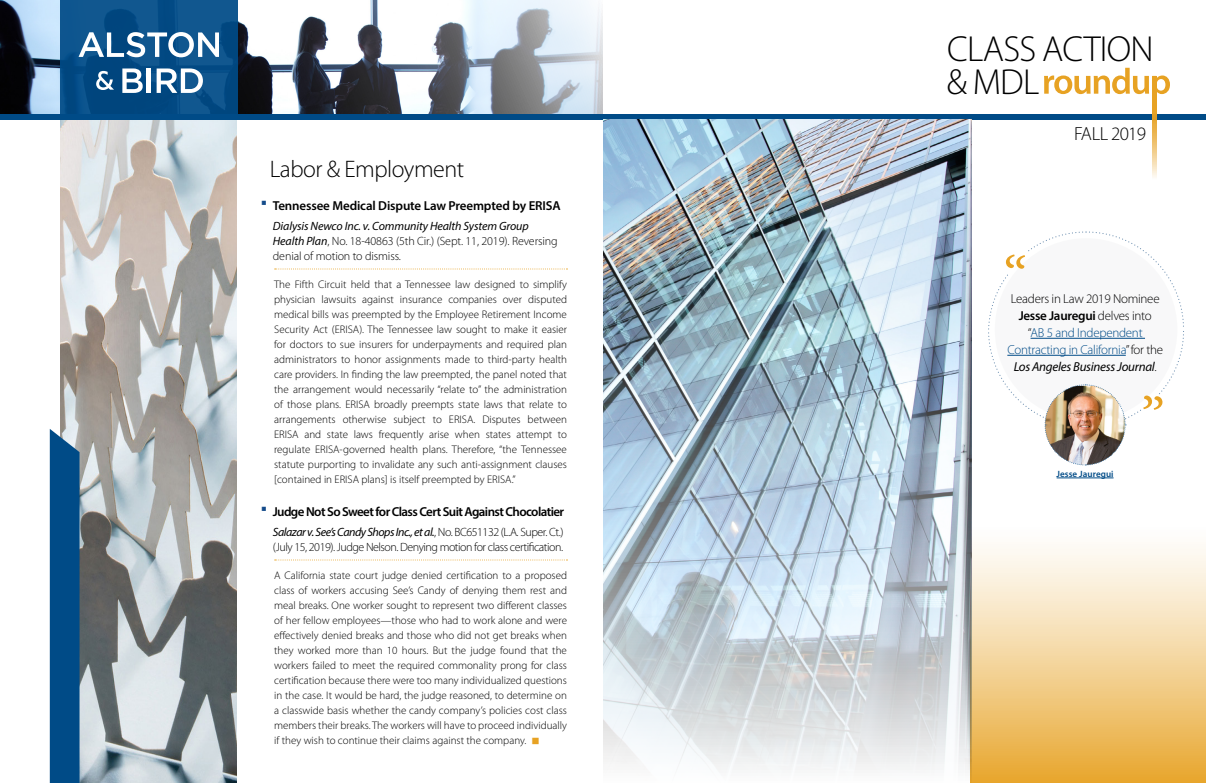
<style>
.page{position:relative;width:1206px;height:783px;background:#fff}
.page>*{position:absolute;margin:0;border:0;box-sizing:border-box;transform-origin:0 0}
.t1{font:300 36.3px/33.1px "Myriad Pro";letter-spacing:-.02em;color:#000}
.t2{font:300 24px "Myriad Pro";letter-spacing:-.02em;color:#000}
.t3{font:300 19px "Myriad Pro";letter-spacing:-.04em;color:#000}
.t4{font:300 13px/17px "Myriad Pro";letter-spacing:-.02em;color:#000;text-align:center}
.t5{font:600 13px "Myriad Pro";letter-spacing:-.045em;color:#000}
.t6{font:600 13px "Myriad Pro";letter-spacing:-.01em;color:#000}
.t7{font:300 12px/15px "Myriad Pro";letter-spacing:-.015em;color:#000}
.t8{font:300 12px/15px "Myriad Pro";letter-spacing:-.04em;color:#000}
.t9{font:300 11px/15px "Myriad Pro";color:#000;text-align:justify}
.t10{font:600 9.1px "Myriad Pro";letter-spacing:.005em;color:#004b87}
.s1{font-weight:400;font-style:italic}
.s2{color:#e7a223}
.s3{font-weight:600}
.s4{color:#004b87}
</style>
<div class="page">
<img style="left:60px;top:120px;width:177px;height:663px">
<img style="left:0;top:0;width:603px;height:114px">
<div style="left:0;top:114px;width:634px;height:6px;background:#004b87"></div>
<div style="left:630px;top:114px;width:576px;height:6px;background:#004b87"></div>
<div style="left:50px;top:429px;width:30px;height:354px;background:#004b87"></div>
<svg style="left:1152px;top:101px;width:5px;height:77px"></svg>
<svg style="left:1044px;top:68px;width:126px;height:33px"></svg>
<div style="left:60px;top:0;width:177px;height:119px;background:linear-gradient(to right,#074d86,#0d538b)"></div>
<svg style="left:79px;top:32px;width:140px;height:25px"></svg>
<svg style="left:96px;top:71px;width:18px;height:19px"></svg>
<svg style="left:122px;top:69px;width:21px;height:24px"></svg>
<hr style="left:147px;top:69px;width:4px;height:24px;background:#fff">
<svg style="left:157px;top:69px;width:46px;height:24px"></svg>
<svg style="left:972px;top:477px;width:234px;height:306px"></svg>
<img style="left:603px;top:120px;width:369px;height:650px">
<svg style="left:275px;top:268px;width:292px;height:2px"></svg>
<svg style="left:275px;top:560px;width:292px;height:1px"></svg>
<img style="left:961px;top:207px;width:1px;height:563px">
<img style="left:962px;top:207px;width:10px;height:576px">
<hr style="left:1057px;top:478px;width:57px;height:1px;background:#004b87">
<svg style="left:988px;top:231px;width:196px;height:235px"></svg>
<h2 class="t2" style="left:270px;top:155px;width:196px">Labor &amp; Employment</h2>
<p class="t6" style="left:273px;top:197px;width:290px">Tennessee Medical Dispute Law Preempted by ERISA</p>
<p class="t7" style="left:273px;top:218px;width:286px"><span class="s1">Dialysis Newco Inc. v. Community Health System Group<br>Health Plan</span>, No. 18-40863 (5th Cir.) (Sept. 11, 2019). Reversing denial of motion to dismiss.</p>
<p class="t9" style="left:274px;top:277px;width:294px">The Fifth Circuit held that a Tennessee law designed to simplify physician lawsuits against insurance companies over disputed medical bills was preempted by the Employee Retirement Income Security Act (ERISA). The Tennessee law sought to make it easier for doctors to sue insurers for underpayments and required plan administrators to honor assignments made to third-party health care providers. In finding the law preempted, the panel noted that the arrangement would necessarily “relate to” the administration of those plans. ERISA broadly preempts state laws that relate to arrangements otherwise subject to ERISA. Disputes between ERISA and state laws frequently arise when states attempt to regulate ERISA-governed health plans. Therefore, “the Tennessee statute purporting to invalidate any such anti-assignment clauses [contained in ERISA plans] is itself preempted by ERISA.”</p>
<p class="t5" style="left:273px;top:503px;width:293px">Judge Not So Sweet for Class Cert Suit Against Chocolatier</p>
<p class="t8" style="left:273px;top:524px;width:292px"><span class="s1">Salazar v. See’s Candy Shops Inc., et al.</span>, No. BC651132 (L.A. Super. Ct.) (July 15, 2019). Judge Nelson. Denying motion for class certification.</p>
<p class="t9" style="left:274px;top:568px;width:294px">A California state court judge denied certification to a proposed class of workers accusing See’s Candy of denying them rest and meal breaks. One worker sought to represent two different classes of her fellow employees—those who had to work alone and were effectively denied breaks and those who did not get breaks when they worked more than 10 hours. But the judge found that the workers failed to meet the required commonality prong for class certification because there were too many individualized questions in the case. It would be hard, the judge reasoned, to determine on a classwide basis whether the candy company’s policies cost class members their breaks. The workers will have to proceed individually if they wish to continue their claims against the company. <span class="s2">■</span></p>
<h1 class="t1" style="left:947px;top:32px;width:208px">CLASS ACTION &amp; MDL</h1>
<h3 class="t3" style="left:1074px;top:122px;width:73px">FALL 2019</h3>
<p class="t4" style="left:1007px;top:290px;width:157px">Leaders in Law 2019 Nominee<br><span class="s3">Jesse Jauregui</span> delves into<br>“<span class="s4">AB 5 and Independent<br>Contracting in California</span>” for the<br><span class="s1">Los Angeles Business Journal</span>.</p>
<p class="t10" style="left:1057px;top:468px;width:58px">Jesse Jauregui</p>
</div>
